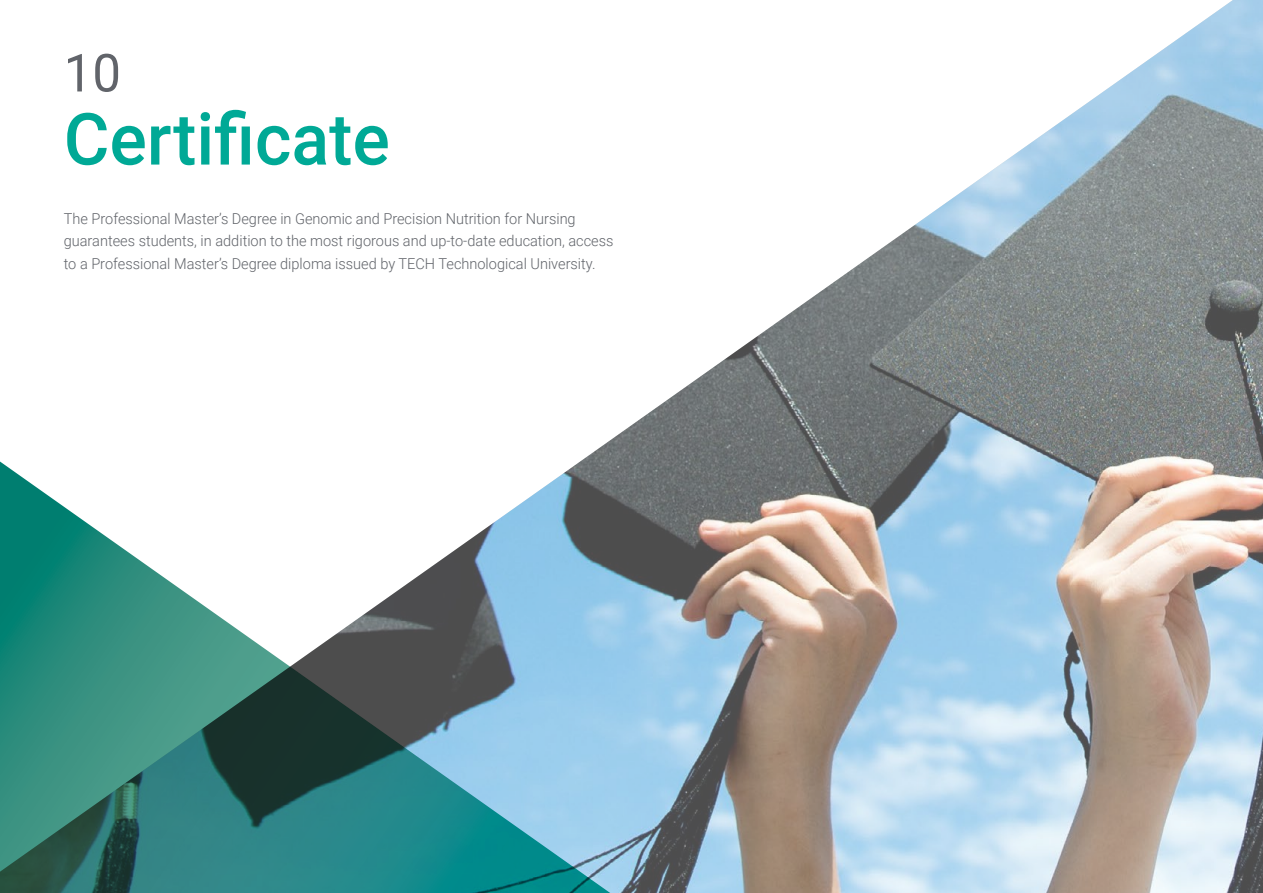
<style>
.page{position:relative;width:1263px;height:893px;background:#fff}
.page>*{position:absolute;margin:0;border:0;box-sizing:border-box;transform-origin:0 0}
.t1{font:500 72px "Roboto";color:#00a996}
.t2{font:52.5px "Roboto";color:#61646a}
.t3{font:300 15px/22.5px "Roboto";color:#61646a}
</style>
<div class="page">
<img style="left:602px;top:0;width:661px;height:893px">
<svg style="left:0;top:446px;width:640px;height:447px"></svg>
<h2 class="t2" style="left:64px;top:36px;width:59px">10</h2>
<h1 class="t1" style="left:64px;top:89px;width:328px">Certificate</h1>
<p class="t3" style="left:64px;top:207px;width:551px">The Professional Master’s Degree in Genomic and Precision Nutrition for Nursing guarantees students, in addition to the most rigorous and up-to-date education, access to a Professional Master’s Degree diploma issued by TECH Technological University.</p>
</div>
